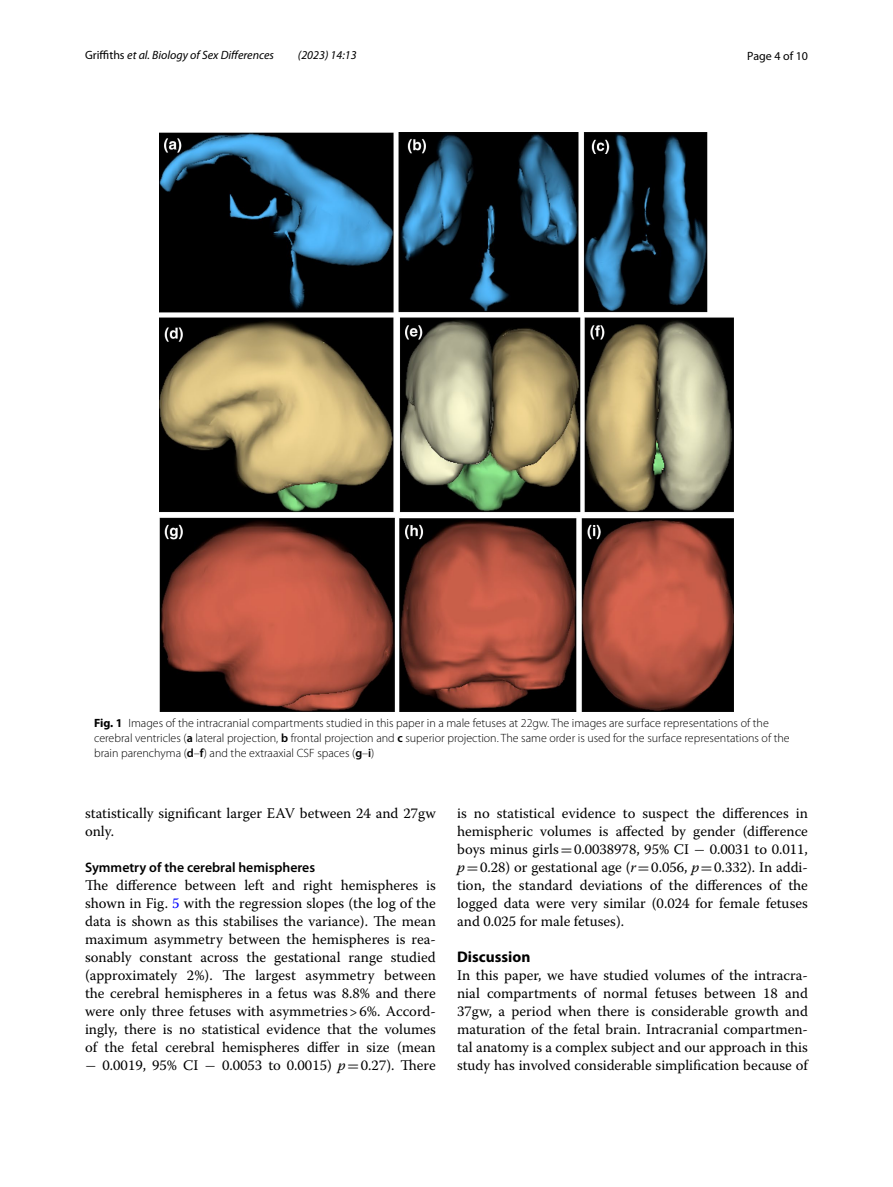
<style>
.page{position:relative;width:893px;height:1187px;background:#fff}
.page>*{position:absolute;margin:0;border:0;box-sizing:border-box;transform-origin:0 0}
.t1{font:700 15.45px "Myriad Pro";color:#000}
.t2{font:14.7px/18px "Warnock Pro";color:#000;text-align:justify}
.t3{font:600 13.8px "Myriad Pro";color:#000}
.t4{font:300 12px/15px "Myriad Pro";color:#000}
.t5{font:italic 12px "Myriad Pro";color:#000}
.t6{font:12px "Myriad Pro";color:#000}
.s1{font-style:normal}
.s2{font-weight:700}
.s3{font-weight:600}
.s4{color:#00f}
.s5{font-family:"MTSY"}
.s6{font-style:italic}
</style>
<div class="page">
<img style="left:160px;top:133px;width:573px;height:578px">
<p class="t5" style="left:85px;top:48px;width:190px"><span class="s1">Griffiths</span> et al. Biology of Sex Differences</p>
<p class="t5" style="left:298px;top:48px;width:60px">(2023) 14:13</p>
<p class="t6" style="left:747px;top:48px;width:62px">Page 4 of 10</p>
<p class="t4" style="left:94px;top:715px;width:697px"><span class="s2">Fig. 1</span> Images of the intracranial compartments studied in this paper in a male fetuses at 22gw. The images are surface representations of the cerebral ventricles (<span class="s3">a</span> lateral projection, <span class="s3">b</span> frontal projection and <span class="s3">c</span> superior projection. The same order is used for the surface representations of the brain parenchyma (<span class="s3">d</span>–<span class="s3">f</span>) and the extraaxial CSF spaces (<span class="s3">g</span>–<span class="s3">i</span>)</p>
<p class="t2" style="left:85px;top:803px;width:352px">statistically significant larger EAV between 24 and 27gw only.</p>
<p class="t3" style="left:85px;top:858px;width:232px">Symmetry of the cerebral hemispheres</p>
<p class="t2" style="left:85px;top:875px;width:352px">The difference between left and right hemispheres is shown in Fig. <span class="s4">5</span> with the regression slopes (the log of the data is shown as this stabilises the variance). The mean maximum asymmetry between the hemispheres is rea&shy;sonably constant across the gestational range studied (approximately 2%). The largest asymmetry between the cerebral hemispheres in a fetus was 8.8% and there were only three fetuses with asymmetries&gt;6%. Accord&shy;ingly, there is no statistical evidence that the volumes of the fetal cerebral hemispheres differ in size (mean <span class="s5">−</span> 0.0019, 95% CI <span class="s5">−</span> 0.0053 to 0.0015) <span class="s6">p</span><span class="s5">=</span>0.27). There</p>
<p class="t2" style="left:457px;top:803px;width:352px">is no statistical evidence to suspect the differences in hemispheric volumes is affected by gender (difference boys minus girls<span class="s5">=</span>0.0038978, 95% CI <span class="s5">−</span> 0.0031 to 0.011, <span class="s6">p</span><span class="s5">=</span>0.28) or gestational age (<span class="s6">r</span><span class="s5">=</span>0.056, <span class="s6">p</span><span class="s5">=</span>0.332). In addi&shy;tion, the standard deviations of the differences of the logged data were very similar (0.024 for female fetuses and 0.025 for male fetuses).</p>
<p class="t1" style="left:457px;top:946px;width:75px">Discussion</p>
<p class="t2" style="left:457px;top:965px;width:352px">In this paper, we have studied volumes of the intracra&shy;nial compartments of normal fetuses between 18 and 37gw, a period when there is considerable growth and maturation of the fetal brain. Intracranial compartmen&shy;tal anatomy is a complex subject and our approach in this study has involved considerable simplification because of</p>
</div>
